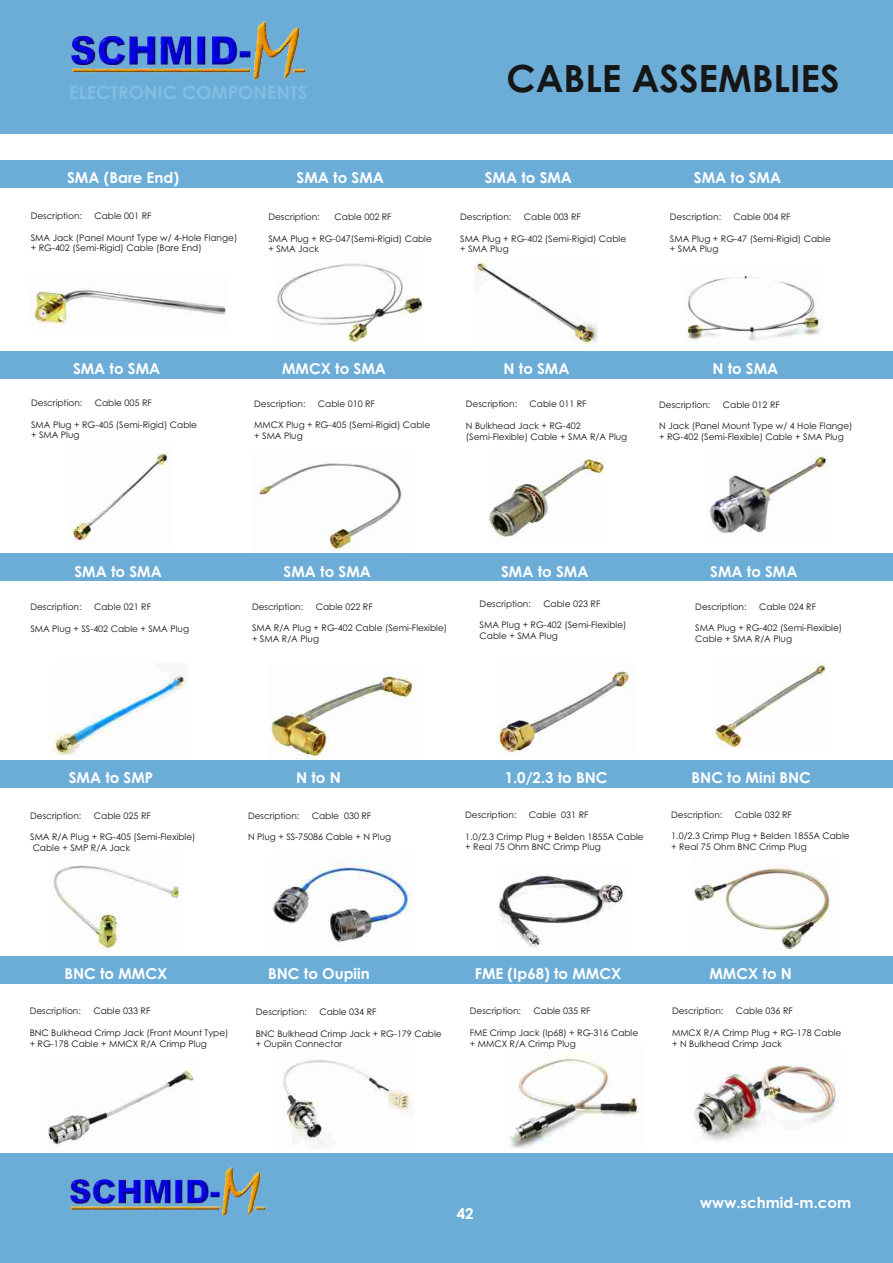
<style>
.page{position:relative;width:893px;height:1263px;background:#fff}
.page>*{position:absolute;margin:0;border:0;box-sizing:border-box;transform-origin:0 0}
.t1{font:700 37.5px "Century Gothic";color:#151616}
.t2{font:700 16.5px "Century Gothic";color:#fff}
.t3{font:700 15px "Century Gothic";color:#fff}
.t4{font:9px/10.6px "Century Gothic";color:#151616}
</style>
<div class="page">
<div style="left:0;top:0;width:893px;height:133px;background:#6cadd8"></div>
<div style="left:0;top:160px;width:893px;height:28px;background:#6cadd8"></div>
<div style="left:0;top:351px;width:893px;height:28px;background:#6cadd8"></div>
<div style="left:0;top:553px;width:893px;height:28px;background:#6cadd8"></div>
<div style="left:0;top:760px;width:893px;height:28px;background:#6cadd8"></div>
<div style="left:0;top:956px;width:893px;height:28px;background:#6cadd8"></div>
<div style="left:0;top:1153px;width:893px;height:110px;background:#6cadd8"></div>
<img style="left:71px;top:1167px;width:194px;height:49px">
<img style="left:30px;top:288px;width:196px;height:39px">
<img style="left:277px;top:263px;width:146px;height:81px">
<img style="left:475px;top:261px;width:123px;height:84px">
<img style="left:71px;top:453px;width:97px;height:88px">
<img style="left:257px;top:463px;width:145px;height:88px">
<img style="left:489px;top:458px;width:115px;height:79px">
<img style="left:710px;top:455px;width:118px;height:80px">
<img style="left:51px;top:676px;width:135px;height:79px">
<img style="left:270px;top:673px;width:147px;height:86px">
<img style="left:498px;top:671px;width:131px;height:82px">
<img style="left:714px;top:663px;width:112px;height:84px">
<img style="left:53px;top:865px;width:128px;height:84px">
<img style="left:272px;top:862px;width:139px;height:80px">
<img style="left:499px;top:874px;width:125px;height:75px">
<img style="left:693px;top:866px;width:138px;height:83px">
<img style="left:48px;top:1069px;width:146px;height:76px">
<img style="left:283px;top:1060px;width:127px;height:85px">
<img style="left:509px;top:1055px;width:130px;height:94px">
<img style="left:694px;top:1064px;width:143px;height:77px">
<img style="left:686px;top:274px;width:137px;height:68px">
<h1 class="t1" style="left:561px;top:45px;width:265px">Terminal Block</h1>
<h1 class="t1" style="left:700px;top:59px;width:83px">SMA</h1>
<h1 class="t1" style="left:507px;top:64px;width:334px">CABLE ASSEMBLIES</h1>
<h3 class="t3" style="left:67px;top:172px;width:113px">SMA (Bare End)</h3>
<h3 class="t3" style="left:297px;top:172px;width:89px">SMA to SMA</h3>
<h3 class="t3" style="left:485px;top:172px;width:89px">SMA to SMA</h3>
<h3 class="t3" style="left:694px;top:172px;width:89px">SMA to SMA</h3>
<p class="t4" style="left:31px;top:211px;width:53px">Description:</p>
<p class="t4" style="left:94px;top:211px;width:59px">Cable 001 RF</p>
<p class="t4" style="left:31px;top:233px;width:208px">SMA Jack (Panel Mount Type w/ 4-Hole Flange) + RG-402 (Semi-Rigid) Cable (Bare End)</p>
<p class="t4" style="left:268px;top:212px;width:53px">Description:</p>
<p class="t4" style="left:335px;top:212px;width:59px">Cable 002 RF</p>
<p class="t4" style="left:268px;top:234px;width:165px">SMA Plug + RG-047(Semi-Rigid) Cable + SMA Jack</p>
<p class="t4" style="left:460px;top:212px;width:53px">Description:</p>
<p class="t4" style="left:524px;top:212px;width:59px">Cable 003 RF</p>
<p class="t4" style="left:460px;top:234px;width:167px">SMA Plug + RG-402 (Semi-Rigid) Cable + SMA Plug</p>
<p class="t4" style="left:670px;top:212px;width:53px">Description:</p>
<p class="t4" style="left:734px;top:212px;width:59px">Cable 004 RF</p>
<p class="t4" style="left:670px;top:234px;width:163px">SMA Plug + RG-47 (Semi-Rigid) Cable + SMA Plug</p>
<h3 class="t3" style="left:73px;top:362px;width:89px">SMA to SMA</h3>
<h3 class="t3" style="left:282px;top:362px;width:105px">MMCX to SMA</h3>
<h3 class="t3" style="left:504px;top:362px;width:67px">N to SMA</h3>
<h3 class="t3" style="left:712px;top:362px;width:67px">N to SMA</h3>
<p class="t4" style="left:31px;top:398px;width:53px">Description:</p>
<p class="t4" style="left:95px;top:398px;width:59px">Cable 005 RF</p>
<p class="t4" style="left:31px;top:420px;width:167px">SMA Plug + RG-405 (Semi-Rigid) Cable + SMA Plug</p>
<p class="t4" style="left:254px;top:399px;width:53px">Description:</p>
<p class="t4" style="left:318px;top:399px;width:59px">Cable 010 RF</p>
<p class="t4" style="left:254px;top:421px;width:177px">MMCX Plug + RG-405 (Semi-Rigid) Cable + SMA Plug</p>
<p class="t4" style="left:466px;top:400px;width:53px">Description:</p>
<p class="t4" style="left:530px;top:400px;width:59px">Cable 011 RF</p>
<p class="t4" style="left:466px;top:421px;width:163px">N Bulkhead Jack + RG-402 (Semi-Flexible) Cable + SMA R/A Plug</p>
<p class="t4" style="left:659px;top:400px;width:53px">Description:</p>
<p class="t4" style="left:723px;top:400px;width:59px">Cable 012 RF</p>
<p class="t4" style="left:659px;top:421px;width:195px">N Jack (Panel Mount Type w/ 4 Hole Flange) + RG-402 (Semi-Flexible) Cable + SMA Plug</p>
<h2 class="t2" style="left:117px;top:560px;width:95px">Crimp Male</h2>
<h3 class="t3" style="left:75px;top:566px;width:89px">SMA to SMA</h3>
<h3 class="t3" style="left:284px;top:566px;width:89px">SMA to SMA</h3>
<h3 class="t3" style="left:501px;top:566px;width:89px">SMA to SMA</h3>
<h3 class="t3" style="left:710px;top:566px;width:89px">SMA to SMA</h3>
<p class="t4" style="left:30px;top:602px;width:53px">Description:</p>
<p class="t4" style="left:94px;top:602px;width:59px">Cable 021 RF</p>
<p class="t4" style="left:30px;top:624px;width:160px">SMA Plug + SS-402 Cable + SMA Plug</p>
<p class="t4" style="left:252px;top:602px;width:53px">Description:</p>
<p class="t4" style="left:316px;top:602px;width:59px">Cable 022 RF</p>
<p class="t4" style="left:252px;top:623px;width:197px">SMA R/A Plug + RG-402 Cable (Semi-Flexible) + SMA R/A Plug</p>
<p class="t4" style="left:480px;top:599px;width:53px">Description:</p>
<p class="t4" style="left:543px;top:599px;width:59px">Cable 023 RF</p>
<p class="t4" style="left:480px;top:620px;width:148px">SMA Plug + RG-402 (Semi-Flexible)<br>Cable + SMA Plug</p>
<p class="t4" style="left:695px;top:602px;width:53px">Description:</p>
<p class="t4" style="left:759px;top:602px;width:59px">Cable 024 RF</p>
<p class="t4" style="left:695px;top:623px;width:148px">SMA Plug + RG-402 (Semi-Flexible)<br>Cable + SMA R/A Plug</p>
<h3 class="t3" style="left:69px;top:772px;width:86px">SMA to SMP</h3>
<h3 class="t3" style="left:296px;top:772px;width:46px">N to N</h3>
<h3 class="t3" style="left:505px;top:772px;width:104px">1.0/2.3 to BNC</h3>
<h3 class="t3" style="left:692px;top:772px;width:121px">BNC to Mini BNC</h3>
<p class="t4" style="left:30px;top:811px;width:53px">Description:</p>
<p class="t4" style="left:94px;top:811px;width:59px">Cable 025 RF</p>
<p class="t4" style="left:30px;top:833px;width:167px">SMA R/A Plug + RG-405 (Semi-Flexible)<br>Cable + SMP R/A Jack</p>
<p class="t4" style="left:248px;top:811px;width:53px">Description:</p>
<p class="t4" style="left:312px;top:811px;width:61px">Cable 030 RF</p>
<p class="t4" style="left:248px;top:832px;width:145px">N Plug + SS-75086 Cable + N Plug</p>
<p class="t4" style="left:465px;top:810px;width:53px">Description:</p>
<p class="t4" style="left:529px;top:810px;width:61px">Cable 031 RF</p>
<p class="t4" style="left:465px;top:832px;width:180px">1.0/2.3 Crimp Plug + Belden 1855A Cable + Real 75 Ohm BNC Crimp Plug</p>
<p class="t4" style="left:671px;top:810px;width:53px">Description:</p>
<p class="t4" style="left:735px;top:810px;width:59px">Cable 032 RF</p>
<p class="t4" style="left:671px;top:832px;width:180px">1.0/2.3 Crimp Plug + Belden 1855A Cable + Real 75 Ohm BNC Crimp Plug</p>
<h3 class="t3" style="left:64px;top:968px;width:104px">BNC to MMCX</h3>
<h3 class="t3" style="left:268px;top:968px;width:103px">BNC to Oupiin</h3>
<h3 class="t3" style="left:475px;top:968px;width:148px">FME (Ip68) to MMCX</h3>
<h3 class="t3" style="left:709px;top:968px;width:84px">MMCX to N</h3>
<p class="t4" style="left:30px;top:1006px;width:53px">Description:</p>
<p class="t4" style="left:93px;top:1006px;width:59px">Cable 033 RF</p>
<p class="t4" style="left:30px;top:1028px;width:200px">BNC Bulkhead Crimp Jack (Front Mount Type) + RG-178 Cable + MMCX R/A Crimp Plug</p>
<p class="t4" style="left:256px;top:1007px;width:53px">Description:</p>
<p class="t4" style="left:319px;top:1007px;width:59px">Cable 034 RF</p>
<p class="t4" style="left:256px;top:1029px;width:187px">BNC Bulkhead Crimp Jack + RG-179 Cable + Oupiin Connector</p>
<p class="t4" style="left:470px;top:1007px;width:53px">Description:</p>
<p class="t4" style="left:534px;top:1007px;width:59px">Cable 035 RF</p>
<p class="t4" style="left:470px;top:1028px;width:170px">FME Crimp Jack (Ip68) + RG-316 Cable + MMCX R/A Crimp Plug</p>
<p class="t4" style="left:672px;top:1007px;width:53px">Description:</p>
<p class="t4" style="left:736px;top:1007px;width:59px">Cable 036 RF</p>
<p class="t4" style="left:672px;top:1028px;width:171px">MMCX R/A Crimp Plug + RG-178 Cable + N Bulkhead Crimp Jack</p>
<h3 class="t3" style="left:457px;top:1208px;width:18px">42</h3>
<h3 class="t3" style="left:700px;top:1197px;width:152px">www.schmid-m.com</h3>
</div>
